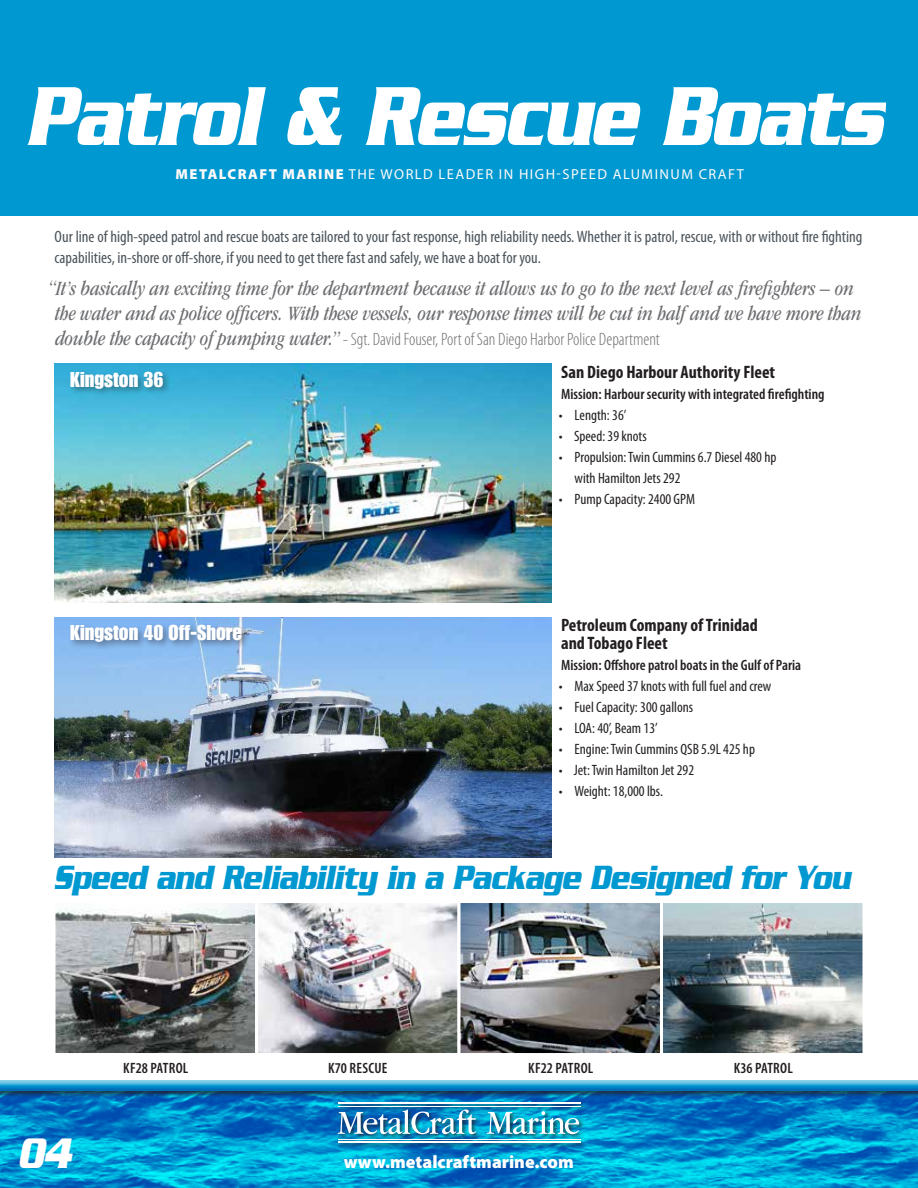
<style>
.page{position:relative;width:918px;height:1188px;background:#fff}
.page>*{position:absolute;margin:0;border:0;box-sizing:border-box;transform-origin:0 0}
.t1{font:italic 700 90.3px "Serpentine";letter-spacing:-.02em;color:#fff;scale:.74 1}
.t2{font:italic 700 46.2px "Serpentine";color:#fff;scale:.74 1}
.t3{font:italic 700 36.3px "Serpentine";letter-spacing:-.02em;color:#0098d1;scale:.74 1}
.t4{font:italic condensed 21px/25.2px "ITC Garamond Std";color:#6d6e71;text-align:center}
.t5{font:21px "Impact LT Std";color:#fff}
.t6{font:300 condensed 18px "Myriad Pro";color:#6d6e71}
.t7{font:700 condensed 18px/18px "Myriad Pro";color:#231f20}
.t8{font:900 18px "Myriad Pro";color:#fff}
.t9{font:condensed 16.5px/21px "Myriad Pro";color:#4b545b}
.t10{font:condensed 15px/21px "Myriad Pro";color:#231f20}
.t11{font:600 condensed 15px "Myriad Pro";color:#231f20}
.t12{font:600 condensed 15px "Myriad Pro";letter-spacing:.02em;color:#231f20}
.t13{font:14.55px "Myriad Pro";letter-spacing:.1em;color:#fefaf9}
.s1{font-weight:900}
.s2{font-family:"ITC Garamond Std";font-weight:400;font-style:italic;font-size:21px}
</style>
<div class="page">
<div style="left:0;top:0;width:918px;height:216px;background:#0098d1"></div>
<img style="left:54px;top:618px;width:498px;height:239px">
<img style="left:54px;top:363px;width:498px;height:240px">
<img style="left:57px;top:904px;width:805px;height:148px">
<div style="left:53px;top:900px;width:205px;height:156px;border:3px solid #fff"></div>
<div style="left:255px;top:900px;width:206px;height:156px;border:3px solid #fff"></div>
<div style="left:458px;top:900px;width:205px;height:156px;border:3px solid #fff"></div>
<div style="left:660px;top:900px;width:206px;height:156px;border:3px solid #fff"></div>
<div style="left:68px;top:369px;width:104px;height:28px;background:#231f20;opacity:.44"></div>
<div style="left:68px;top:622px;width:183px;height:29px;background:#231f20;opacity:.44"></div>
<img style="left:0;top:1098px;width:918px;height:90px">
<div style="left:336px;top:1101px;width:250px;height:48px;background:#231f20;opacity:.75"></div>
<img style="left:338px;top:1110px;width:138px;height:24px">
<svg style="left:487px;top:1111px;width:92px;height:23px"></svg>
<hr style="left:338px;top:1139px;width:242px;height:1px;background:#fff">
<hr style="left:338px;top:1141px;width:242px;height:2px;background:#fff">
<hr style="left:338px;top:1102px;width:242px;height:2px;background:#fff">
<hr style="left:338px;top:1106px;width:242px;height:1px;background:#fff">
<div style="left:0;top:1080px;width:918px;height:18px;background:#231f20;opacity:.75"></div>
<div style="left:0;top:1080px;width:918px;height:13px;background:#0098d1;opacity:.75"></div>
<h1 class="t1" style="left:25px;top:64px;width:1161px">Patrol &amp; Rescue Boats</h1>
<p class="t13" style="left:176px;top:166px;width:570px"><span class="s1">MetalCraft Marine</span> TH E WORLD LEADER IN HIGH-SPEED ALUMINUM CRAFT</p>
<p class="t9" style="left:55px;top:226px;width:809px">Our line of high-speed patrol and rescue boats are tailored to your fast response, high reliability needs. Whether it is patrol, rescue, with or without fire fighting capabilities, in-shore or off-shore, if you need to get there fast and safely, we have a boat for you.</p>
<h3 class="t4" style="left:48px;top:276px;width:815px">“It’s basically an exciting time for the department because it allows us to go to the next level as firefighters – on the water and as police officers. With these vessels, our response times will be cut in half and we have more than</h3>
<p class="t6" style="left:55px;top:329px;width:606px"><span class="s2">double the capacity of pumping water.”</span> - Sgt. David Fouser, Port of San Diego Harbor Police Department</p>
<h3 class="t5" style="left:70px;top:367px;width:95px">Kingston 36</h3>
<p class="t7" style="left:561px;top:363px;width:216px">San Diego Harbour Authority Fleet</p>
<p class="t11" style="left:561px;top:385px;width:265px">Mission: Harbour security with integrated firefighting</p>
<p class="t10" style="left:559px;top:404px;width:69px">• Length: 36’</p>
<p class="t10" style="left:559px;top:425px;width:89px">• Speed: 39 knots</p>
<p class="t10" style="left:575px;top:446px;width:203px;text-indent:-16px">• Propulsion: Twin Cummins 6.7 Diesel 480 hp with Hamilton Jets 292</p>
<p class="t10" style="left:559px;top:488px;width:138px">• Pump Capacity: 2400 GPM</p>
<h3 class="t5" style="left:70px;top:621px;width:173px">Kingston 40 Off-Shore</h3>
<p class="t7" style="left:561px;top:617px;width:198px">Petroleum Company of Trinidad and Tobago Fleet</p>
<p class="t11" style="left:561px;top:657px;width:242px">Mission: Offshore patrol boats in the Gulf of Paria</p>
<p class="t10" style="left:559px;top:676px;width:214px">• Max Speed 37 knots with full fuel and crew</p>
<p class="t10" style="left:559px;top:697px;width:136px">• Fuel Capacity: 300 gallons</p>
<p class="t10" style="left:559px;top:718px;width:100px">• LOA: 40’, Beam 13’</p>
<p class="t10" style="left:559px;top:739px;width:198px">• Engine: Twin Cummins QSB 5.9L 425 hp</p>
<p class="t10" style="left:559px;top:760px;width:137px">• Jet: Twin Hamilton Jet 292</p>
<p class="t10" style="left:559px;top:781px;width:106px">• Weight: 18,000 lbs.</p>
<h3 class="t3" style="left:53px;top:857px;width:1079px">Speed and Reliability in a Package Designed for You</h3>
<h2 class="t2" style="left:17px;top:1127px;width:74px">04</h2>
<p class="t11" style="left:123px;top:1060px;width:67px">KF28 Patrol</p>
<p class="t12" style="left:328px;top:1060px;width:61px">K70 Rescue</p>
<p class="t11" style="left:528px;top:1060px;width:67px">KF22 Patrol</p>
<p class="t11" style="left:734px;top:1060px;width:61px">K36 Patrol</p>
<p class="t8" style="left:344px;top:1151px;width:232px">www.metalcraftmarine.com</p>
</div>
